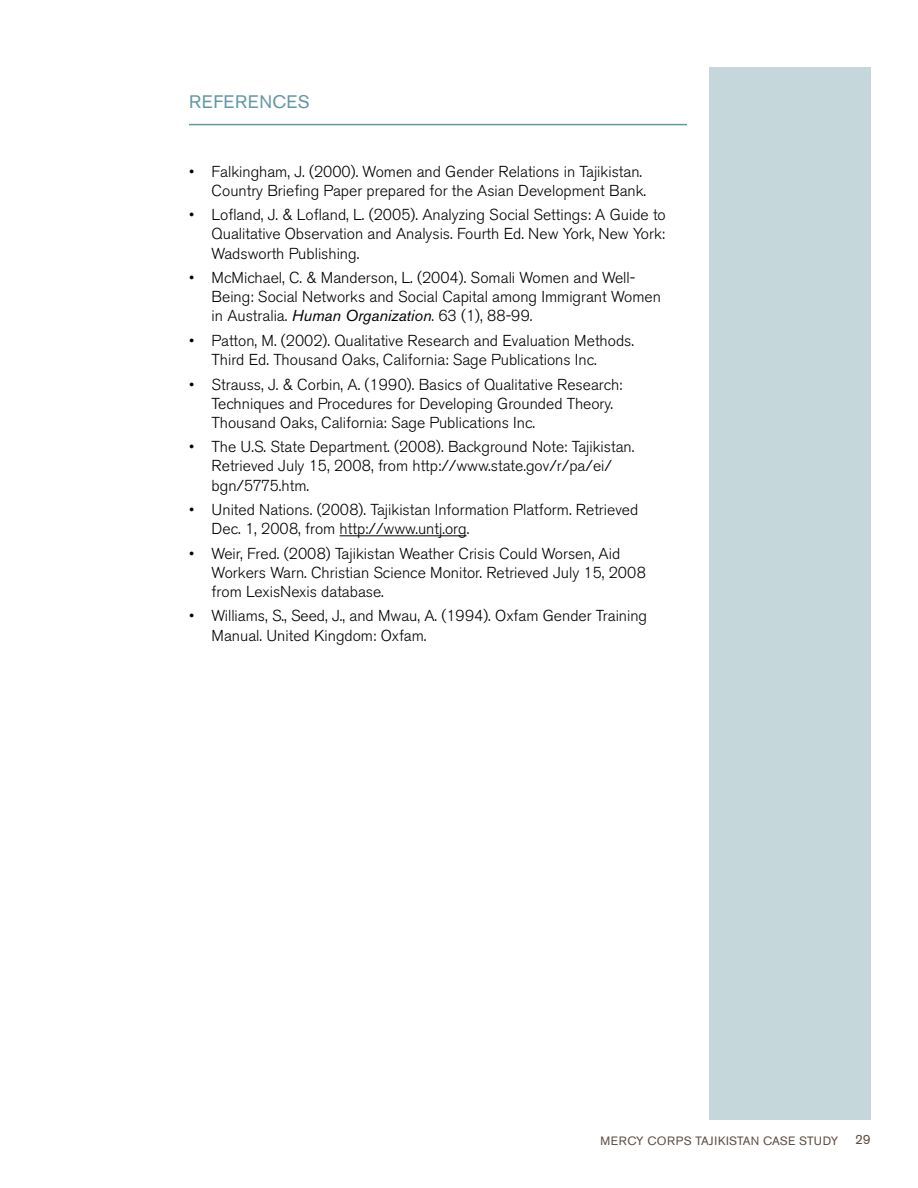
<style>
.page{position:relative;width:918px;height:1188px;background:#fff}
.page>*{position:absolute;margin:0;border:0;box-sizing:border-box;transform-origin:0 0}
.t1{font:18px "Akzidenz Grotesk BE";letter-spacing:.04em;color:#6298a2}
.t2{font:300 15.75px/19px "Akzidenz Grotesk BE";color:#000}
.t3{font:13.5px "Akzidenz Grotesk BE";color:#5e4d42}
.t4{font:12px "Akzidenz Grotesk BE";letter-spacing:.04em;color:#5e4d42}
.s1{font-weight:400;font-style:italic}
</style>
<div class="page">
<div style="left:709px;top:68px;width:162px;height:1052px;background:#c6d7db"></div>
<hr style="left:189px;top:124px;width:498px;height:1px;background:#6298a2">
<hr style="left:340px;top:535px;width:127px;height:1px;background:#000">
<p class="t1" style="left:189px;top:91px;width:122px">REFERENCES</p>
<p class="t2" style="left:189px;top:162px;width:459px;text-align:right">• Falkingham, J. (2000). Women and Gender Relations in Tajikistan.<br>Country Briefing Paper prepared for the Asian Development Bank.</p>
<p class="t2" style="left:212px;top:206px;width:456px;text-align:justify;text-indent:-23px">• Lofland, J. &amp; Lofland, L. (2005). Analyzing Social Settings: A Guide to Qualitative Observation and Analysis. Fourth Ed. New York, New York:<br>Wadsworth Publishing.</p>
<p class="t2" style="left:212px;top:268px;width:451px;text-indent:-23px">• McMichael, C. &amp; Manderson, L. (2004). Somali Women and Well-<br>Being: Social Networks and Social Capital among Immigrant Women in Australia. <span class="s1">Human Organization</span>. 63 (1), 88-99.</p>
<p class="t2" style="left:212px;top:331px;width:424px;text-indent:-23px">• Patton, M. (2002). Qualitative Research and Evaluation Methods.<br>Third Ed. Thousand Oaks, California: Sage Publications Inc.</p>
<p class="t2" style="left:212px;top:375px;width:412px;text-indent:-23px">• Strauss, J. &amp; Corbin, A. (1990). Basics of Qualitative Research:<br>Techniques and Procedures for Developing Grounded Theory.<br>Thousand Oaks, California: Sage Publications Inc.</p>
<p class="t2" style="left:212px;top:438px;width:424px;text-indent:-23px">• The U.S. State Department. (2008). Background Note: Tajikistan.<br>Retrieved July 15, 2008, from http://www.state.gov/r/pa/ei/ bgn/5775.htm.</p>
<p class="t2" style="left:212px;top:500px;width:428px;text-indent:-23px">• United Nations. (2008). Tajikistan Information Platform. Retrieved<br>Dec. 1, 2008, from http://www.untj.org.</p>
<p class="t2" style="left:212px;top:544px;width:436px;text-indent:-23px">• Weir, Fred. (2008) Tajikistan Weather Crisis Could Worsen, Aid<br>Workers Warn. Christian Science Monitor. Retrieved July 15, 2008 from LexisNexis database.</p>
<p class="t2" style="left:212px;top:607px;width:437px;text-indent:-23px">• Williams, S., Seed, J., and Mwau, A. (1994). Oxfam Gender Training<br>Manual. United Kingdom: Oxfam.</p>
<p class="t4" style="left:600px;top:1133px;width:240px">MERCY CORPS TAJIKISTAN CASE STUDY</p>
<p class="t3" style="left:855px;top:1131px;width:17px">29</p>
</div>
